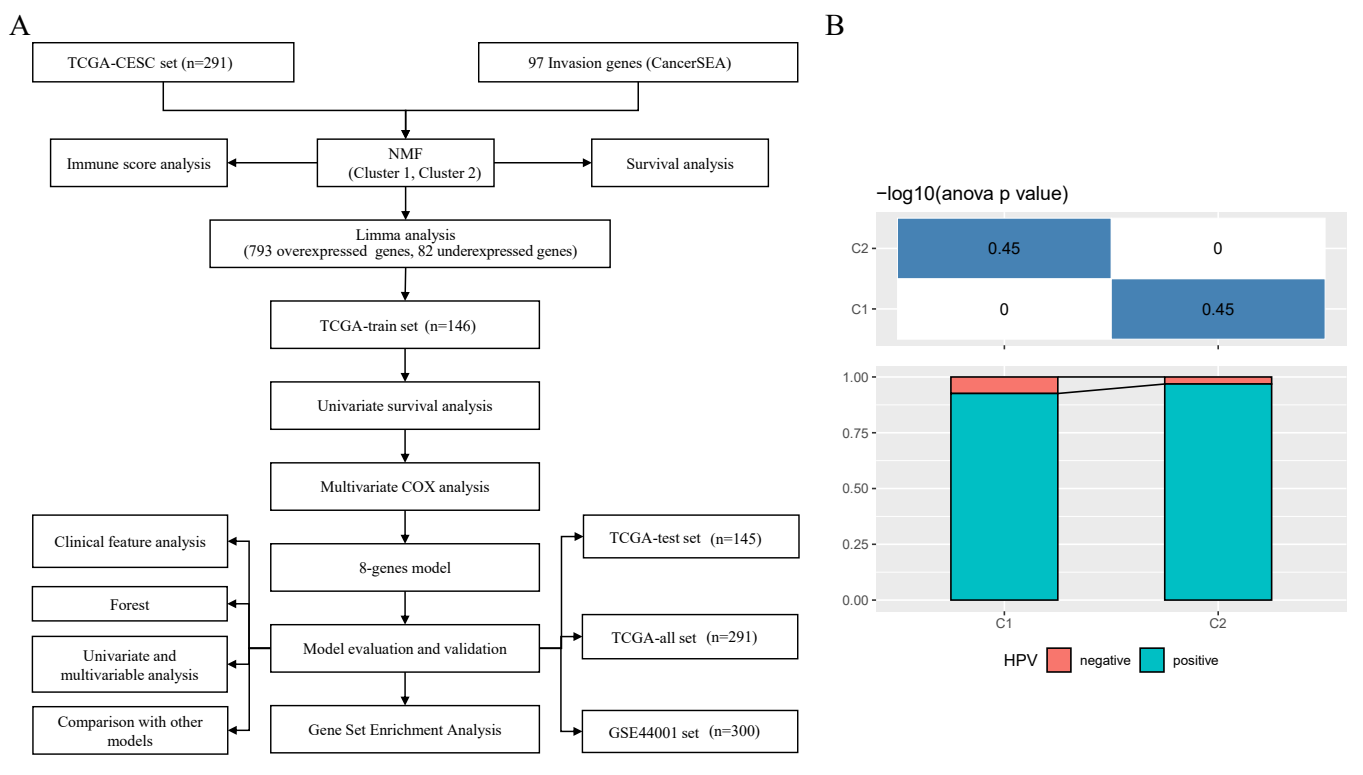
<style>
.page{position:relative;width:1363px;height:775px;background:#fff}
.page>*{position:absolute;margin:0;border:0;box-sizing:border-box;transform-origin:0 0}
.t1{font:30px "Times New Roman";color:#000}
.t2{font:19.5px "Arial";color:#000}
.t3{font:16.5px "Arial";color:#000}
.t4{font:15.9px/18.9px "Times New Roman";color:#000}
.t5{font:13.5px "Arial";color:#4d4d4d}
.t6{font:13.5px "Arial";color:#000}
</style>
<div class="page">
<div style="left:32px;top:42px;width:262px;height:40px;border:1px solid #000"></div>
<div style="left:478px;top:42px;width:320px;height:40px;border:1px solid #000"></div>
<div style="left:317px;top:138px;width:178px;height:49px;border:1px solid #000"></div>
<div style="left:209px;top:219px;width:402px;height:49px;border:1px solid #000"></div>
<div style="left:270px;top:381px;width:270px;height:48px;border:1px solid #000"></div>
<div style="left:270px;top:462px;width:270px;height:48px;border:1px solid #000"></div>
<div style="left:270px;top:542px;width:270px;height:49px;border:1px solid #000"></div>
<div style="left:270px;top:623px;width:270px;height:49px;border:1px solid #000"></div>
<div style="left:583px;top:514px;width:217px;height:44px;border:1px solid #000"></div>
<div style="left:582px;top:613px;width:216px;height:46px;border:1px solid #000"></div>
<div style="left:270px;top:300px;width:270px;height:49px;border:1px solid #000"></div>
<svg style="left:163px;top:82px;width:476px;height:57px"></svg>
<svg style="left:401px;top:186px;width:9px;height:34px"></svg>
<svg style="left:401px;top:267px;width:9px;height:34px"></svg>
<svg style="left:400px;top:348px;width:10px;height:33px"></svg>
<svg style="left:400px;top:429px;width:10px;height:33px"></svg>
<svg style="left:400px;top:510px;width:10px;height:33px"></svg>
<svg style="left:400px;top:590px;width:10px;height:34px"></svg>
<svg style="left:400px;top:671px;width:10px;height:33px"></svg>
<div style="left:270px;top:704px;width:270px;height:49px;border:1px solid #000"></div>
<div style="left:32px;top:585px;width:196px;height:36px;border:1px solid #000"></div>
<div style="left:32px;top:635px;width:196px;height:57px;border:1px solid #000"></div>
<div style="left:32px;top:514px;width:196px;height:53px;border:1px solid #000"></div>
<div style="left:32px;top:705px;width:196px;height:49px;border:1px solid #000"></div>
<div style="left:582px;top:709px;width:216px;height:43px;border:1px solid #000"></div>
<svg style="left:539px;top:531px;width:44px;height:204px"></svg>
<svg style="left:227px;top:536px;width:44px;height:198px"></svg>
<div style="left:591px;top:138px;width:178px;height:49px;border:1px solid #000"></div>
<svg style="left:494px;top:158px;width:98px;height:9px"></svg>
<div style="left:50px;top:138px;width:178px;height:49px;border:1px solid #000"></div>
<svg style="left:227px;top:158px;width:90px;height:9px"></svg>
<div style="left:876px;top:212px;width:470px;height:133px;background:#ebebeb"></div>
<hr style="left:876px;top:308px;width:470px;height:1px;background:#fff">
<hr style="left:876px;top:247px;width:470px;height:2px;background:#fff">
<hr style="left:1003px;top:212px;width:2px;height:133px;background:#fff">
<hr style="left:1217px;top:212px;width:2px;height:133px;background:#fff">
<div style="left:897px;top:278px;width:214px;height:61px;background:#fff;border:1px solid #fff"></div>
<div style="left:1111px;top:278px;width:214px;height:61px;background:#4682b4;border:1px solid #fff"></div>
<div style="left:897px;top:218px;width:214px;height:60px;background:#4682b4;border:1px solid #fff"></div>
<div style="left:1111px;top:218px;width:214px;height:60px;background:#fff"></div>
<div style="left:876px;top:365px;width:470px;height:245px;background:#ebebeb"></div>
<hr style="left:876px;top:571px;width:470px;height:1px;background:#fff">
<hr style="left:876px;top:515px;width:470px;height:1px;background:#fff">
<hr style="left:876px;top:460px;width:470px;height:1px;background:#fff">
<hr style="left:876px;top:404px;width:470px;height:1px;background:#fff">
<hr style="left:876px;top:599px;width:470px;height:1px;background:#fff">
<hr style="left:876px;top:543px;width:470px;height:1px;background:#fff">
<hr style="left:876px;top:487px;width:470px;height:2px;background:#fff">
<hr style="left:876px;top:431px;width:470px;height:2px;background:#fff">
<hr style="left:876px;top:376px;width:470px;height:1px;background:#fff">
<hr style="left:1003px;top:365px;width:2px;height:245px;background:#fff">
<hr style="left:1217px;top:365px;width:2px;height:245px;background:#fff">
<div style="left:950px;top:376px;width:108px;height:18px;background:#f8766d;border:2px solid #000"></div>
<div style="left:950px;top:392px;width:108px;height:208px;background:#00bfc4;border:2px solid #000"></div>
<svg style="left:1164px;top:376px;width:108px;height:7px"></svg>
<div style="left:1164px;top:383px;width:108px;height:217px;background:#00bfc4;border:2px solid #000"></div>
<svg style="left:1056px;top:382px;width:110px;height:13px"></svg>
<hr style="left:1058px;top:376px;width:107px;height:1px;background:#000">
<svg style="left:1071px;top:647px;width:1px;height:25px"></svg>
<div style="left:1046px;top:647px;width:25px;height:25px;background:#f8766d;border:2px solid #000"></div>
<div style="left:1139px;top:647px;width:26px;height:25px;background:#00bfc4;border:2px solid #000"></div>
<h1 class="t1" style="left:9px;top:3px;width:23px">A</h1>
<h1 class="t1" style="left:825px;top:3px;width:22px">B</h1>
<p class="t4" style="left:67px;top:52px;width:167px">TCGA-CESC set (n=291)</p>
<p class="t4" style="left:528px;top:53px;width:205px">97 Invasion genes (CancerSEA)</p>
<p class="t4" style="left:348px;top:144px;width:134px;text-indent:40px">NMF<br>(Cluster 1, Cluster 2)</p>
<p class="t4" style="left:67px;top:153px;width:145px">Immune score analysis</p>
<p class="t4" style="left:626px;top:153px;width:109px">Survival analysis</p>
<p class="t4" style="left:244px;top:226px;width:335px;line-height:16px;text-indent:112px">Limma analysis<br>(793 overexpressed genes, 82 underexpressed genes)</p>
<p class="t4" style="left:320px;top:315px;width:158px">TCGA-train set (n=146)</p>
<p class="t4" style="left:317px;top:396px;width:177px">Univariate survival analysis</p>
<p class="t4" style="left:55px;top:531px;width:153px">Clinical feature analysis</p>
<p class="t4" style="left:110px;top:594px;width:41px">Forest</p>
<p class="t4" style="left:61px;top:645px;width:139px;text-align:center">Univariate and multivariable analysis</p>
<p class="t4" style="left:320px;top:477px;width:171px">Multivariate COX analysis</p>
<p class="t4" style="left:359px;top:557px;width:94px">8-genes model</p>
<p class="t4" style="left:303px;top:638px;width:205px">Model evaluation and validation</p>
<p class="t4" style="left:609px;top:527px;width:154px">TCGA-test set (n=145)</p>
<p class="t4" style="left:611px;top:627px;width:148px">TCGA-all set (n=291)</p>
<p class="t4" style="left:58px;top:711px;width:147px;text-align:center">Comparison with other models</p>
<p class="t4" style="left:609px;top:721px;width:153px">GSE44001 set (n=300)</p>
<p class="t4" style="left:308px;top:719px;width:195px">Gene Set Enrichment Analysis</p>
<p class="t2" style="left:876px;top:179px;width:194px">−log10(anova p value)</p>
<p class="t5" style="left:851px;top:239px;width:19px">C2</p>
<p class="t3" style="left:988px;top:237px;width:34px">0.45</p>
<p class="t3" style="left:1213px;top:237px;width:11px">0</p>
<p class="t5" style="left:851px;top:299px;width:19px">C1</p>
<p class="t3" style="left:1000px;top:297px;width:11px">0</p>
<p class="t3" style="left:1202px;top:297px;width:34px">0.45</p>
<p class="t5" style="left:842px;top:367px;width:28px">1.00</p>
<p class="t5" style="left:842px;top:423px;width:28px">0.75</p>
<p class="t5" style="left:842px;top:479px;width:28px">0.50</p>
<p class="t5" style="left:842px;top:534px;width:28px">0.25</p>
<p class="t5" style="left:842px;top:590px;width:28px">0.00</p>
<p class="t5" style="left:996px;top:614px;width:19px">C1</p>
<p class="t5" style="left:1209px;top:614px;width:19px">C2</p>
<p class="t3" style="left:1004px;top:648px;width:35px">HPV</p>
<p class="t6" style="left:1080px;top:650px;width:52px">negative</p>
<p class="t6" style="left:1173px;top:650px;width:47px">positive</p>
</div>
